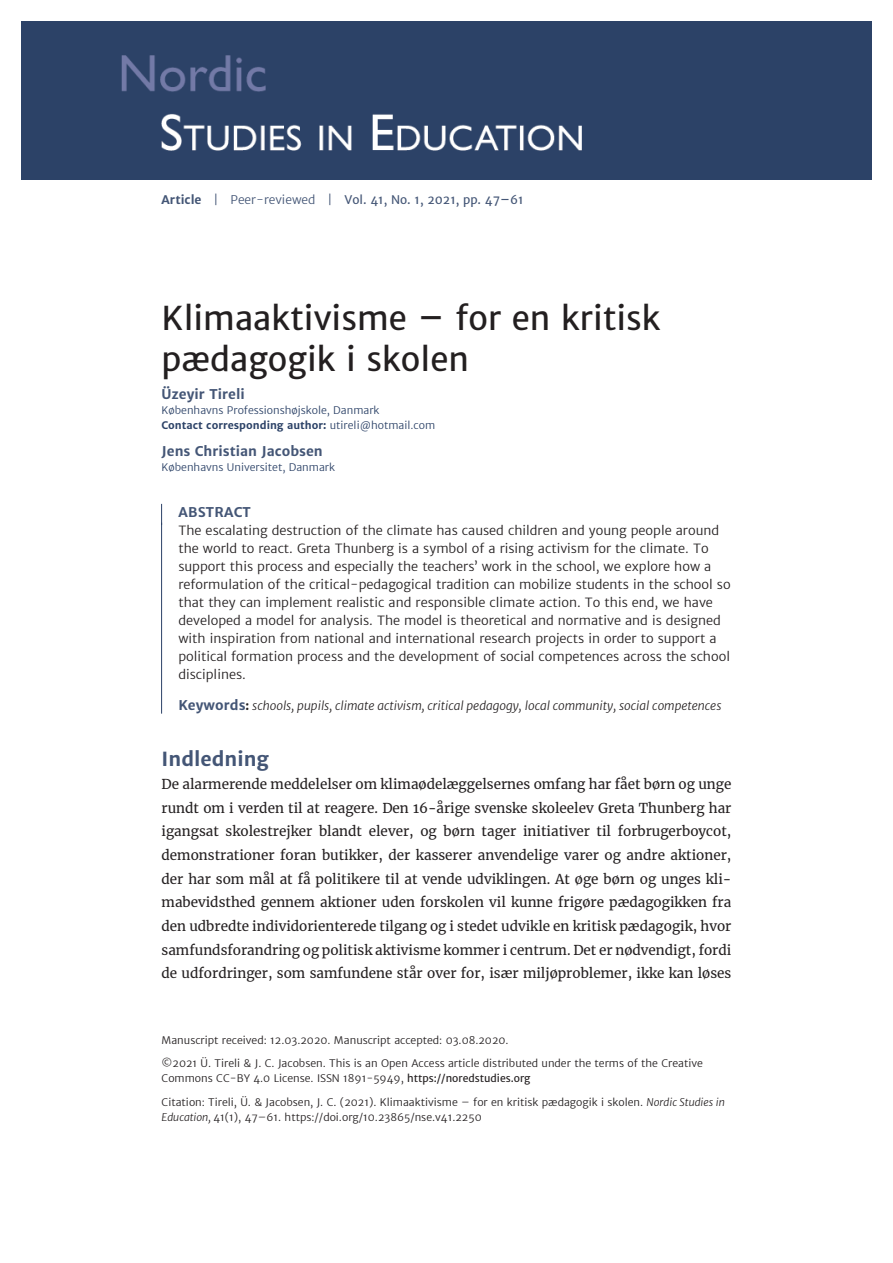
<style>
.page{position:relative;width:893px;height:1263px;background:#fff}
.page>*{position:absolute;margin:0;border:0;box-sizing:border-box;transform-origin:0 0}
.t1{font:33px/40.5px "Merriweather Sans";color:#231f20}
.t2{font:700 19.5px "Merriweather Sans";color:#445676}
.t3{font:13.5px/23.7px "Merriweather";color:#231f20;text-align:justify}
.t4{font:700 13.5px "Merriweather Sans";color:#445676}
.t5{font:700 13.5px "Merriweather Sans";letter-spacing:.02em;color:#445676}
.t6{font:300 12.75px/18px "Merriweather Sans";color:#231f20}
.t7{font:italic 300 12px "Merriweather Sans";color:#231f20}
.t8{font:12px "Merriweather Sans";color:#445676}
.t9{font:300 10.5px/15px "Merriweather Sans";color:#231f20}
.t10{font:300 10.5px/15px "Merriweather Sans";color:#2c4267}
.s1{font-weight:700}
.s2{font-weight:300}
.s3{font-weight:700;font-style:normal;font-size:13.5px;color:#445676}
.s4{font-weight:700;font-style:normal}
.s5{font-weight:400}
.s6{font-style:italic}
</style>
<div class="page">
<div style="left:21px;top:21px;width:851px;height:158px;background:#2c4267"></div>
<img style="left:121px;top:55px;width:461px;height:96px">
<svg style="left:161px;top:504px;width:1px;height:19px"></svg>
<hr style="left:161px;top:523px;width:1px;height:191px;background:#2c4267">
<p class="t8" style="left:162px;top:192px;width:363px"><span class="s1">Article</span> <span class="s2">| Peer-reviewed |</span> Vol. 41, No. 1, 2021, pp. 47–61</p>
<h1 class="t1" style="left:162px;top:298px;width:501px">Klimaaktivisme – for en kritisk pædagogik i skolen</h1>
<p class="t4" style="left:162px;top:385px;width:85px">Üzeyir Tireli</p>
<p class="t10" style="left:162px;top:402px;width:275px">Københavns Professionshøjskole, Danmark<br><span class="s1">Contact corresponding author:</span> utireli@hotmail.com</p>
<p class="t4" style="left:162px;top:443px;width:163px">Jens Christian Jacobsen</p>
<p class="t10" style="left:162px;top:460px;width:175px">Københavns Universitet, Danmark</p>
<p class="t5" style="left:178px;top:503px;width:74px">ABSTRACT</p>
<p class="t6" style="left:178px;top:521px;width:554px">The escalating destruction of the climate has caused children and young people around the world to react. Greta Thunberg is a symbol of a rising activism for the climate. To support this process and especially the teachers’ work in the school, we explore how a reformulation of the critical-pedagogical tradition can mobilize students in the school so that they can implement realistic and responsible climate action. To this end, we have developed a model for analysis. The model is theoretical and normative and is designed with inspiration from national and international research projects in order to support a political formation process and the development of social competences across the school disciplines.</p>
<p class="t7" style="left:178px;top:698px;width:544px"><span class="s3">Keywords</span><span class="s4">:</span> schools, pupils, climate activism, critical pedagogy, local community, social competences</p>
<h2 class="t2" style="left:162px;top:746px;width:109px">Indledning</h2>
<p class="t3" style="left:162px;top:772px;width:571px">De alarmerende meddelelser om klimaødelæggelsernes omfang har fået børn og unge rundt om i verden til at reagere. Den 16-årige svenske skoleelev Greta Thunberg har igangsat skolestrejker blandt elever, og børn tager initiativer til forbrugerboycot, demonstrationer foran butikker, der kasserer anvendelige varer og andre aktioner, der har som mål at få politikere til at vende udviklingen. At øge børn og unges kli&shy;mabevidsthed gennem aktioner uden forskolen vil kunne frigøre pædagogikken fra den udbredte individorienterede tilgang og i stedet udvikle en kritisk pædagogik, hvor samfundsforandring og politisk aktivisme kommer i centrum. Det er nødvendigt, fordi de udfordringer, som samfundene står over for, især miljøproblemer, ikke kan løses</p>
<p class="t9" style="left:162px;top:1032px;width:349px">Manuscript received: 12.03.2020. Manuscript accepted: 03.08.2020.</p>
<p class="t9" style="left:162px;top:1056px;width:543px">©2021 Ü. Tireli &amp; J. C. Jacobsen. This is an Open Access article distributed under the terms of the Creative<br>Commons CC-BY 4.0 License. ISSN 1891-5949, <span class="s5">https://noredstudies.org</span></p>
<p class="t9" style="left:162px;top:1094px;width:565px">Citation: Tireli, Ü. &amp; Jacobsen, J. C. (2021). Klimaaktivisme – for en kritisk pædagogik i skolen. <span class="s6">Nordic Studies in<br>Education,</span> 41(1), 47–61. https://doi.org/10.23865/nse.v41.2250</p>
</div>
